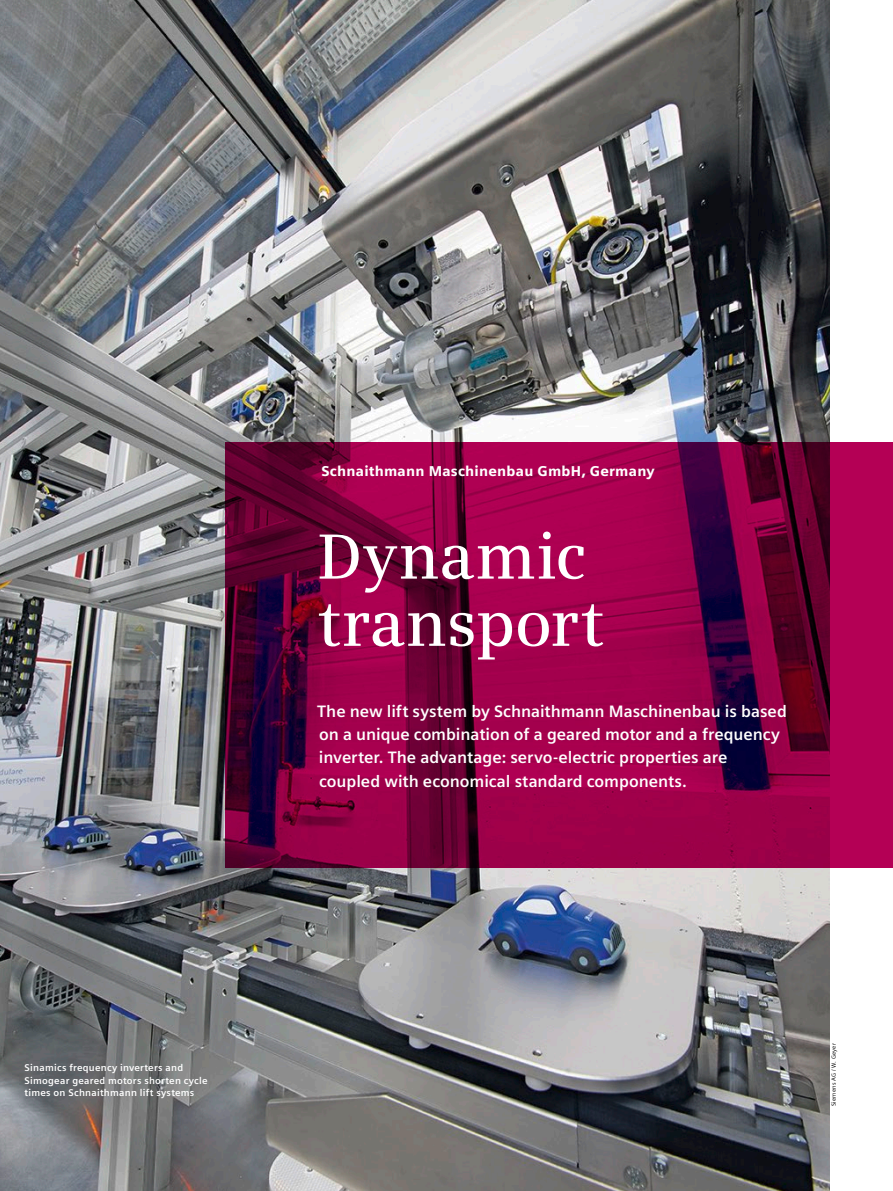
<style>
.page{position:relative;width:893px;height:1191px;background:#fff}
.page>*{position:absolute;margin:0;border:0;box-sizing:border-box;transform-origin:0 0}
.t1{font:600 63.6px/67.2px "Siemens Serif";color:#fff}
.t2{font:700 16.5px/23.2px "Siemens Sans";letter-spacing:-.005em;color:#fff}
.t3{font:900 14.25px "Siemens Sans";letter-spacing:.015em;color:#fff}
.t4{font:700 9.75px/12.8px "Siemens Sans";letter-spacing:.025em;color:#fff}
.t5{font:6px "Siemens Sans";letter-spacing:.035em;color:#000}
</style>
<div class="page">
<img style="left:0;top:0;width:829px;height:1191px">
<svg style="left:225px;top:442px;width:668px;height:425px;background:#850042"></svg>
<p class="t4" style="left:25px;top:1061px;width:184px">Sinamics frequency inverters and<br>Simogear geared motors shorten cycle times on Schnaithmann lift systems</p>
<p class="t3" style="left:321px;top:463px;width:335px">Schnaithmann Maschinenbau GmbH, Germany</p>
<h1 class="t1" style="left:317px;top:522px;width:288px">Dynamic transport</h1>
<p class="t2" style="left:317px;top:699px;width:471px">The new lift system by Schnaithmann Maschinenbau is based on a unique combination of a geared motor and a frequency inverter. The advantage: servo-electric properties are coupled with economical standard components.</p>
<p class="t5" style="left:830px;top:1106px;width:64px;rotate:-90deg">Siemens AG / W. Geyer</p>
</div>
